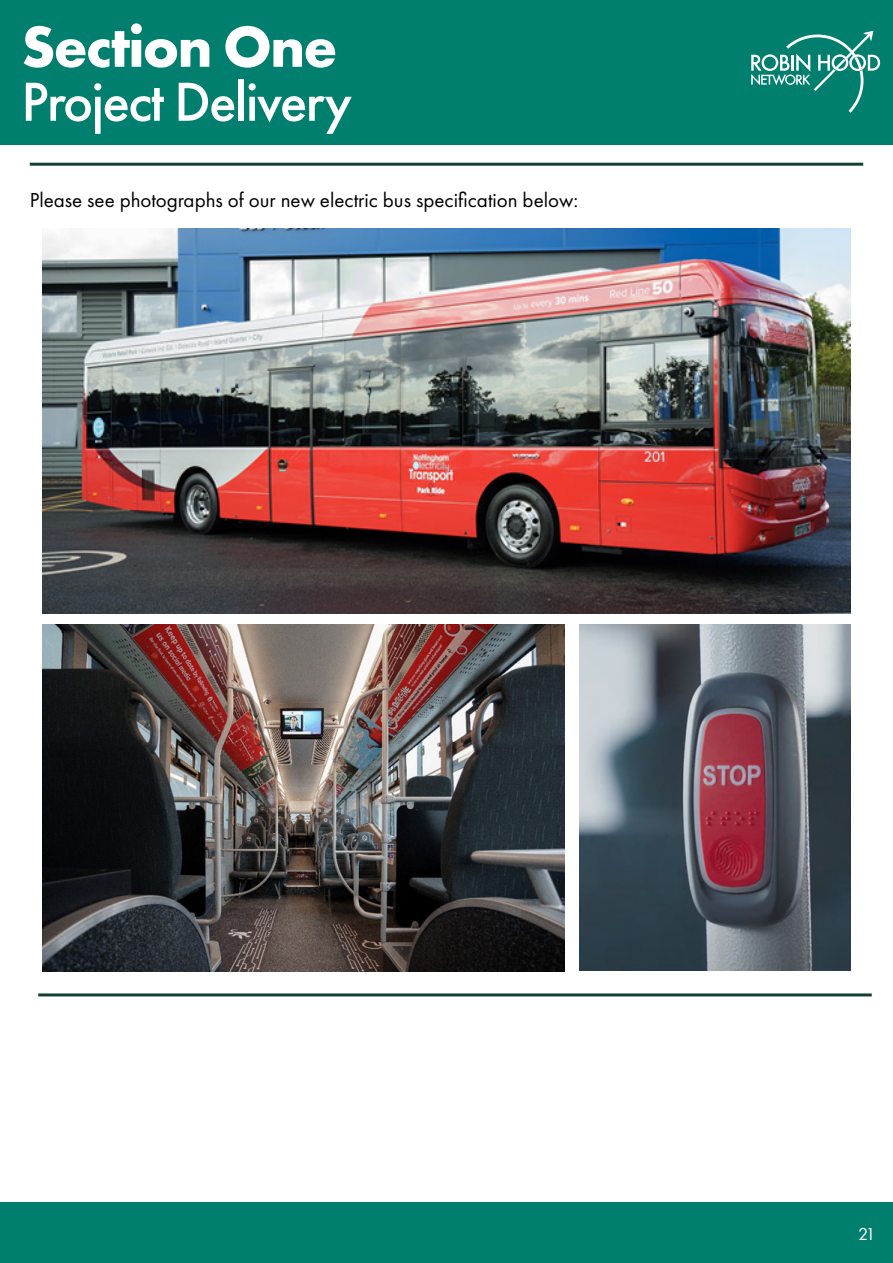
<style>
.page{position:relative;width:893px;height:1263px;background:#fff}
.page>*{position:absolute;margin:0;border:0;box-sizing:border-box;transform-origin:0 0}
.t1{font:700 60px "Futura PT";letter-spacing:-.03em;color:#fff}
.t2{font:500 57px "Futura PT";letter-spacing:-.03em;color:#fff}
.t3{font:21px "Futura PT";color:#000001}
.t4{font:18px "Futura PT";color:#fff}
</style>
<div class="page">
<hr style="left:0;top:0;width:1px;height:144px;background:#007f6e">
<div style="left:1px;top:0;width:892px;height:144px;background:#007f6e"></div>
<img style="left:42px;top:228px;width:809px;height:385px">
<img style="left:42px;top:624px;width:523px;height:347px">
<img style="left:580px;top:625px;width:271px;height:346px">
<div style="left:0;top:1202px;width:893px;height:61px;background:#007f6e"></div>
<hr style="left:30px;top:163px;width:833px;height:3px;background:#153e35">
<svg style="left:751px;top:31px;width:129px;height:82px"></svg>
<hr style="left:38px;top:993px;width:834px;height:3px;background:#153e35">
<p class="t1" style="left:21px;top:8px;width:318px">Section One</p>
<p class="t2" style="left:21px;top:67px;width:332px">Project Delivery</p>
<p class="t3" style="left:30px;top:188px;width:550px">Please see photographs of our new electric bus specification below:</p>
<p class="t4" style="left:858px;top:1223px;width:19px">21</p>
</div>
